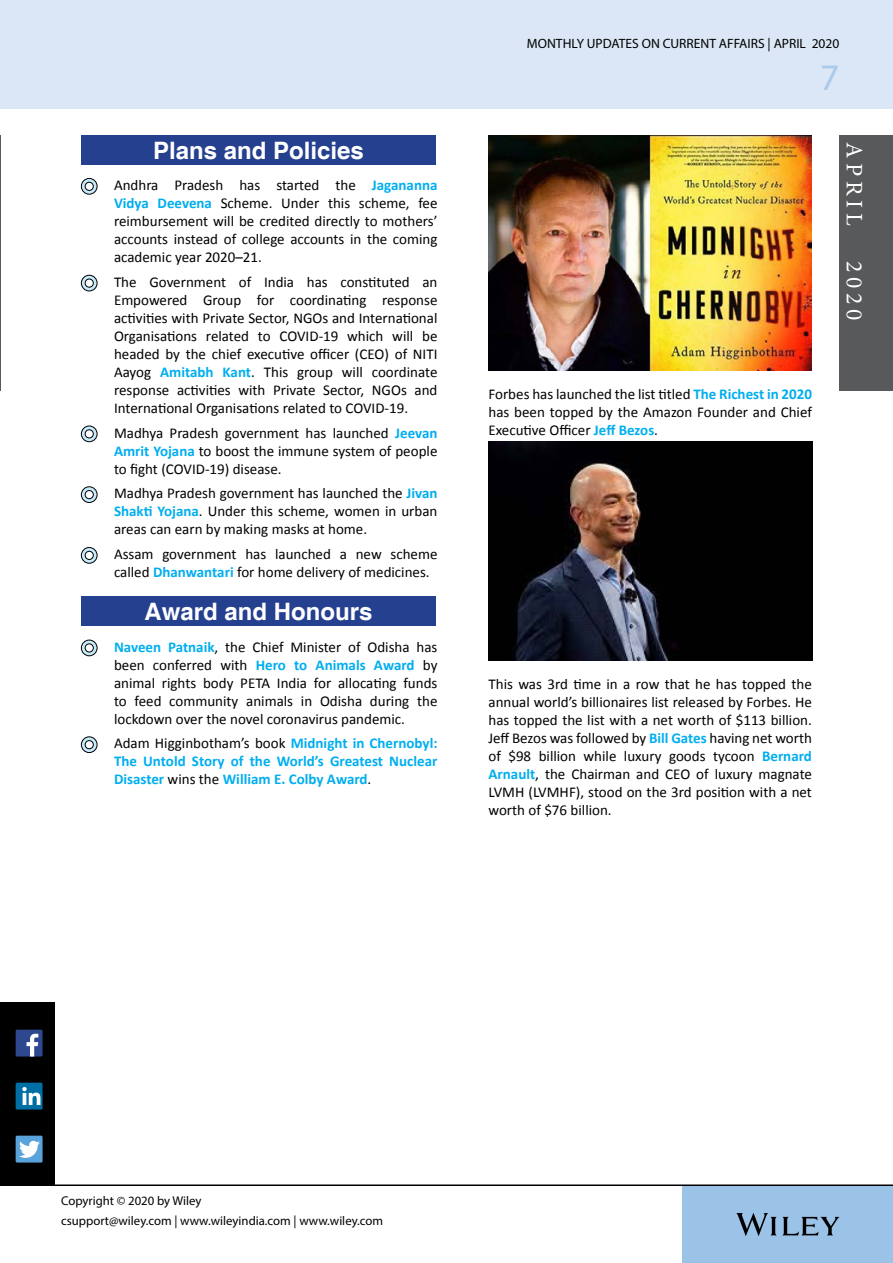
<style>
.page{position:relative;width:893px;height:1263px;background:#fff}
.page>*{position:absolute;margin:0;border:0;box-sizing:border-box;transform-origin:0 0}
.t1{font:37.5px "Myriad Pro";color:#abcaea}
.t2{font:700 24px "Helvetica";color:#fff}
.t3{font:23.55px "Minion Pro";letter-spacing:.2em;color:#fff}
.t4{font:15px/18px "Calibri";color:#000;text-align:justify}
.t5{font:700 15px/18px "Calibri";color:#00aeef;text-align:justify}
.t6{font:13.5px "Myriad Pro";color:#000}
.t7{font:12.75px "Myriad Pro";color:#000}
.s1{font-weight:700;color:#00aeef}
.s2{font-weight:400;color:#000}
</style>
<div class="page">
<div style="left:683px;top:1186px;width:210px;height:77px;background:#9bc2e7"></div>
<div style="left:1px;top:0;width:892px;height:108px;background:#dbe7f6"></div>
<svg style="left:736px;top:1213px;width:103px;height:23px"></svg>
<hr style="left:0;top:1184px;width:893px;height:2px;background:#000">
<hr style="left:0;top:135px;width:1px;height:256px;background:#58595b">
<div style="left:839px;top:135px;width:54px;height:256px;background:#58595b"></div>
<div style="left:0;top:1002px;width:54px;height:182px;background:#000"></div>
<div style="left:16px;top:1136px;width:27px;height:26px;background:#59a3da"></div>
<svg style="left:19px;top:1141px;width:21px;height:17px"></svg>
<div style="left:16px;top:1030px;width:27px;height:26px;background:#2e4890"></div>
<svg style="left:27px;top:1034px;width:11px;height:22px"></svg>
<div style="left:16px;top:1083px;width:27px;height:26px;background:#006fa5"></div>
<svg style="left:22px;top:1087px;width:18px;height:18px"></svg>
<div style="left:81px;top:135px;width:355px;height:30px;background:#25408f"></div>
<svg style="left:81px;top:178px;width:16px;height:16px"></svg>
<div style="left:81px;top:178px;width:16px;height:17px;border:1px solid #000;border-radius:50%"></div>
<div style="left:85px;top:182px;width:8px;height:8px;background:#fff;border-radius:50%"></div>
<div style="left:85px;top:182px;width:9px;height:9px;border:1px solid #000;border-radius:50%"></div>
<svg style="left:81px;top:275px;width:16px;height:16px"></svg>
<div style="left:81px;top:275px;width:16px;height:16px;border:1px solid #000;border-radius:50%"></div>
<div style="left:85px;top:279px;width:8px;height:8px;background:#fff;border-radius:50%"></div>
<div style="left:85px;top:279px;width:9px;height:9px;border:1px solid #000;border-radius:50%"></div>
<svg style="left:81px;top:426px;width:16px;height:16px"></svg>
<div style="left:81px;top:426px;width:16px;height:16px;border:1px solid #000;border-radius:50%"></div>
<div style="left:85px;top:430px;width:8px;height:8px;background:#fff;border-radius:50%"></div>
<div style="left:85px;top:429px;width:9px;height:9px;border:1px solid #000;border-radius:50%"></div>
<svg style="left:81px;top:487px;width:16px;height:15px"></svg>
<div style="left:81px;top:486px;width:16px;height:17px;border:1px solid #000;border-radius:50%"></div>
<div style="left:85px;top:490px;width:8px;height:9px;background:#fff;border-radius:50%"></div>
<div style="left:85px;top:490px;width:9px;height:9px;border:1px solid #000;border-radius:50%"></div>
<svg style="left:81px;top:547px;width:16px;height:16px"></svg>
<div style="left:81px;top:547px;width:16px;height:17px;border:1px solid #000;border-radius:50%"></div>
<div style="left:85px;top:551px;width:8px;height:8px;background:#fff;border-radius:50%"></div>
<div style="left:85px;top:551px;width:9px;height:9px;border:1px solid #000;border-radius:50%"></div>
<div style="left:81px;top:597px;width:355px;height:29px;background:#25408f"></div>
<svg style="left:81px;top:640px;width:16px;height:16px"></svg>
<div style="left:81px;top:640px;width:16px;height:16px;border:1px solid #000;border-radius:50%"></div>
<div style="left:85px;top:644px;width:8px;height:8px;background:#fff;border-radius:50%"></div>
<div style="left:85px;top:643px;width:9px;height:9px;border:1px solid #000;border-radius:50%"></div>
<svg style="left:81px;top:737px;width:16px;height:15px"></svg>
<div style="left:81px;top:736px;width:16px;height:17px;border:1px solid #000;border-radius:50%"></div>
<div style="left:85px;top:741px;width:8px;height:8px;background:#fff;border-radius:50%"></div>
<div style="left:85px;top:740px;width:9px;height:9px;border:1px solid #000;border-radius:50%"></div>
<img style="left:488px;top:135px;width:324px;height:235px">
<img style="left:488px;top:441px;width:324px;height:220px">
<h2 class="t2" style="left:153px;top:135px;width:212px">Plans and Policies</h2>
<p class="t4" style="left:114px;top:176px;width:325px">Andhra Pradesh has started the <span class="s1">Jagananna Vidya Deevena</span> Scheme. Under this scheme, fee reimbursement will be credited directly to mothers’ accounts instead of college accounts in the coming academic year 2020–21.</p>
<p class="t4" style="left:114px;top:273px;width:325px">The Government of India has constituted an Empowered Group for coordinating response activities with Private Sector, NGOs and International Organisations related to COVID-19 which will be headed by the chief executive officer (CEO) of NITI Aayog <span class="s1">Amitabh Kant</span>. This group will coordinate response activities with Private Sector, NGOs and International Organisations related to COVID-19.</p>
<p class="t4" style="left:114px;top:424px;width:325px">Madhya Pradesh government has launched <span class="s1">Jeevan Amrit Yojana</span> to boost the immune system of people to fight (COVID-19) disease.</p>
<p class="t4" style="left:114px;top:484px;width:325px">Madhya Pradesh government has launched the <span class="s1">Jivan Shakti Yojana</span>. Under this scheme, women in urban areas can earn by making masks at home.</p>
<p class="t4" style="left:114px;top:545px;width:325px">Assam government has launched a new scheme called <span class="s1">Dhanwantari</span> for home delivery of medicines.</p>
<h2 class="t2" style="left:144px;top:597px;width:230px">Award and Honours</h2>
<p class="t4" style="left:114px;top:638px;width:325px"><span class="s1">Naveen Patnaik</span>, the Chief Minister of Odisha has been conferred with <span class="s1">Hero to Animals Award</span> by animal rights body PETA India for allocating funds to feed community animals in Odisha during the lockdown over the novel coronavirus pandemic.</p>
<p class="t5" style="left:114px;top:734px;width:325px"><span class="s2">Adam Higginbotham’s book</span> Midnight in Chernobyl:<br>The Untold Story of the World’s Greatest Nuclear Disaster <span class="s2">wins the</span> William E. Colby Award<span class="s2">.</span></p>
<p class="t6" style="left:527px;top:35px;width:314px">MONTHLY UPDATES ON CURRENT AFFAIRS | APRIL 2020</p>
<h1 class="t1" style="left:820px;top:54px;width:21px">7</h1>
<p class="t4" style="left:488px;top:385px;width:325px">Forbes has launched the list titled <span class="s1">The Richest in 2020 </span>has been topped by the Amazon Founder and Chief Executive Officer <span class="s1">Jeff Bezos</span>.</p>
<h3 class="t3" style="left:870px;top:142px;width:85px;rotate:90deg">APRIL</h3>
<h3 class="t3" style="left:870px;top:261px;width:61px;rotate:90deg">2020</h3>
<p class="t4" style="left:488px;top:675px;width:325px">This was 3rd time in a row that he has topped the annual world’s billionaires list released by Forbes. He has topped the list with a net worth of $113 billion.<br>Jeff Bezos was followed by <span class="s1">Bill Gates</span> having net worth of $98 billion while luxury goods tycoon <span class="s1">Bernard Arnault</span>, the Chairman and CEO of luxury magnate LVMH (LVMHF), stood on the 3rd position with a net worth of $76 billion.</p>
<p class="t7" style="left:61px;top:1193px;width:142px">Copyright © 2020 by Wiley</p>
<p class="t7" style="left:61px;top:1212px;width:323px">csupport@wiley.com | www.wileyindia.com | www.wiley.com</p>
</div>
